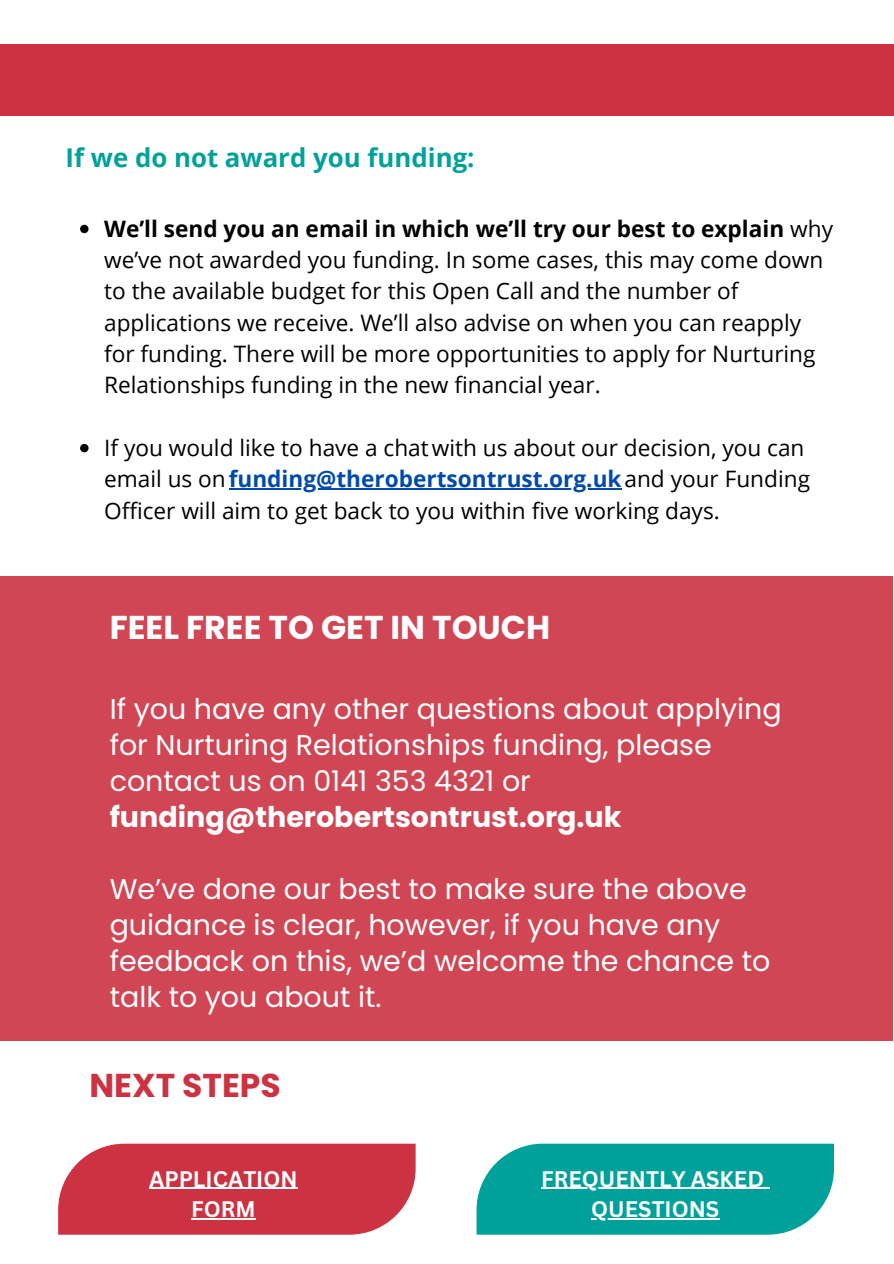
<style>
.page{position:relative;width:894px;height:1264px;background:#fff}
.page>*{position:absolute;margin:0;border:0;box-sizing:border-box;transform-origin:0 0}
.t1{font:700 33px "Poppins";color:#fff}
.t2{font:700 33px "Poppins";color:#cc3241}
.t3{font:28.5px/36px "Poppins";color:#fff}
.t4{font:700 28.5px "Poppins";color:#fff}
.t5{font:700 25.8px "Open Sans";color:#00a19a}
.t6{font:22.65px/31.3px "Open Sans";color:#000}
.t7{font:700 21.9px/30.3px "Canva Sans";color:#fff;text-align:center}
.s1{font-weight:700}
.s2{font-weight:700;color:#004aad}
</style>
<div class="page">
<svg style="left:58px;top:1143px;width:357px;height:91px;background:#cf404e"></svg>
<svg style="left:476px;top:1143px;width:357px;height:91px;background:#14a8a2"></svg>
<hr style="left:591px;top:1218px;width:128px;height:1px;background:#fff">
<hr style="left:149px;top:1187px;width:148px;height:1px;background:#fff">
<hr style="left:191px;top:1218px;width:64px;height:1px;background:#fff">
<div style="left:0;top:45px;width:893px;height:71px;background:#cc3241"></div>
<svg style="left:80px;top:225px;width:8px;height:8px"></svg>
<svg style="left:80px;top:444px;width:8px;height:8px"></svg>
<hr style="left:229px;top:488px;width:392px;height:1px;background:#004aad">
<div style="left:0;top:576px;width:892px;height:464px;background:#d14654"></div>
<p class="t5" style="left:66px;top:139px;width:410px">If we do not award you funding:</p>
<h4 class="t6" style="left:104px;top:212px;width:730px"><span class="s1">We’ll send you an email in which we’ll try our best to explain</span> why we’ve not awarded you funding. In some cases, this may come down to the available budget for this Open Call and the number of applications we receive. We’ll also advise on when you can reapply for funding. There will be more opportunities to apply for Nurturing Relationships funding in the new financial year.</h4>
<p class="t6" style="left:104px;top:431px;width:707px">If you would like to have a chatwith us about our decision, you can email us on<span class="s2">funding@therobertsontrust.org.uk</span>and your Funding</p>
<h4 class="t6" style="left:104px;top:494px;width:617px">Officer will aim to get back to you within five working days.</h4>
<h1 class="t1" style="left:110px;top:604px;width:442px">FEEL FREE TO GET IN TOUCH</h1>
<p class="t3" style="left:110px;top:691px;width:673px">If you have any other questions about applying for Nurturing Relationships funding, please contact us on 0141 353 4321 or</p>
<p class="t4" style="left:110px;top:797px;width:513px">funding@therobertsontrust.org.uk</p>
<p class="t3" style="left:110px;top:871px;width:662px">We’ve done our best to make sure the above guidance is clear, however, if you have any feedback on this, we’d welcome the chance to talk to you about it.</p>
<h1 class="t2" style="left:89px;top:1062px;width:193px">NEXT STEPS</h1>
<p class="t7" style="left:149px;top:1162px;width:150px">APPLICATION<br>FORM</p>
<h2 class="t7" style="left:541px;top:1162px;width:224px">FREQUENTLY ASKED</h2>
<p class="t7" style="left:591px;top:1193px;width:130px">QUESTIONS</p>
</div>
